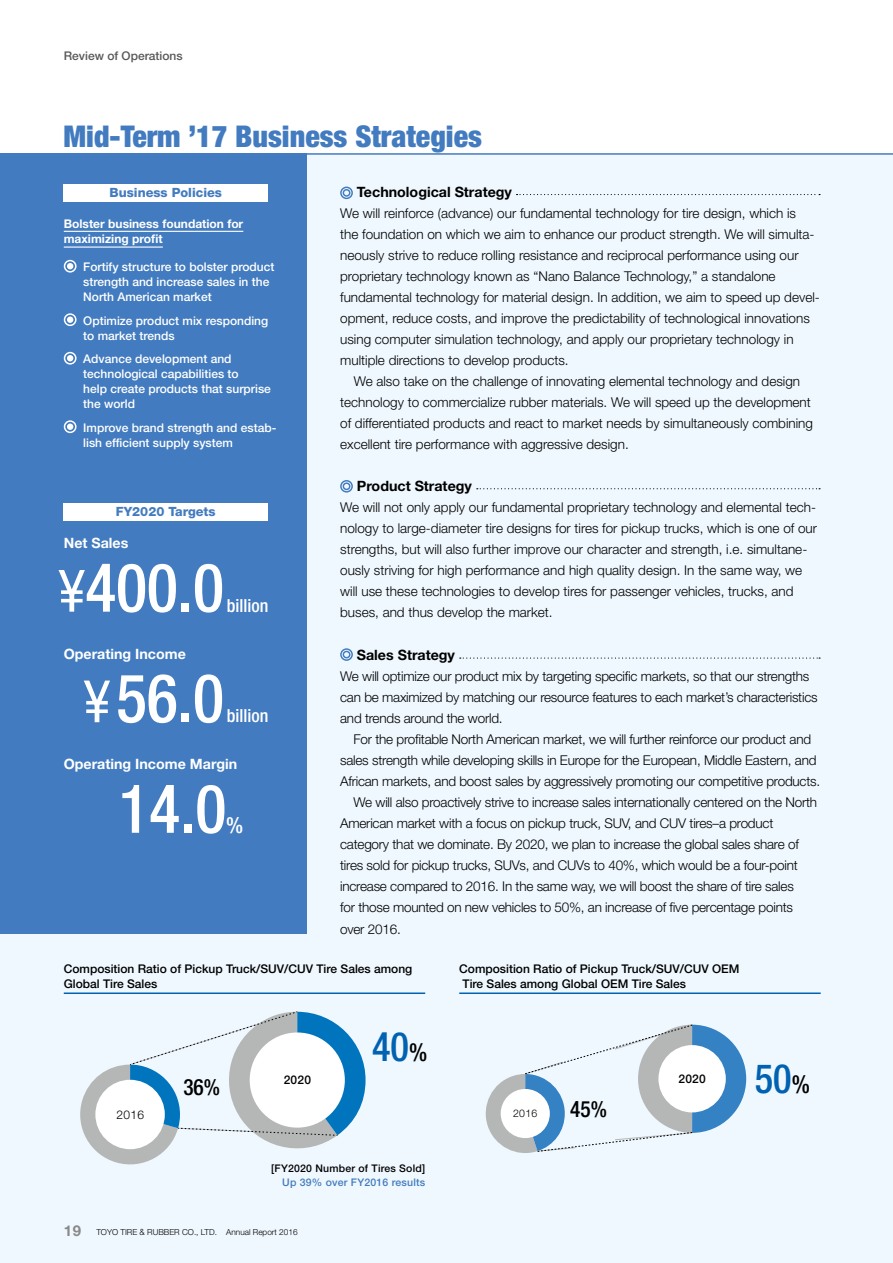
<style>
.page{position:relative;width:893px;height:1263px;background:#fff}
.page>*{position:absolute;margin:0;border:0;box-sizing:border-box;transform-origin:0 0}
.t1{font:500 condensed 67.5px "Helvetica Neue LT Std";color:#fff;scale:.95 1}
.t2{font:500 condensed 40.5px "Helvetica Neue LT Std";color:#0062b1;scale:.95 1}
.t3{font:900 condensed 30px "Helvetica Neue LT Std";color:#427bbf}
.t4{font:500 condensed 22.5px "Helvetica Neue LT Std";color:#000;scale:.95 1}
.t5{font:500 condensed 22.5px "Helvetica Neue LT Std";color:#fff}
.t6{font:500 condensed 18px "Helvetica Neue LT Std";color:#fff}
.t7{font:700 14.25px "Helvetica Neue LT Std";color:#000}
.t8{font:700 14.25px "Helvetica Neue LT Std";color:#fff}
.t9{font:300 13.5px/21px "Helvetica Neue LT Std";color:#000}
.t10{font:800 12.75px "Helvetica Neue LT Std";color:#427bbf}
.t11{font:500 12px/15px "Helvetica Neue LT Std";color:#fff}
.t12{font:500 12px/15px "Helvetica Neue LT Std";color:#000}
.t13{font:700 12px/15.8px "Helvetica Neue LT Std";color:#fff}
.t14{font:500 12px "Helvetica Neue LT Std";color:#595757}
.t15{font:300 12px "Helvetica Neue LT Std";color:#000}
.t16{font:500 10.5px "Helvetica Neue LT Std";letter-spacing:.02em;color:#000}
.t17{font:500 10.5px "Helvetica Neue LT Std";letter-spacing:.02em;color:#427bbf}
.t18{font:300 10.5px "Helvetica Neue LT Std";color:#000}
.t19{font:300 8.25px "Helvetica Neue LT Std";color:#000}
.s1{font-weight:400;font-size:60px}
.s2{font-size:25.2px;color:#000}
.s3{font-weight:700;font-size:15px;color:#898989}
.s4{font-size:8.7px}
</style>
<div class="page">
<div style="left:0;top:154px;width:893px;height:1109px;background:#eff8fe"></div>
<div style="left:0;top:153px;width:306px;height:781px;background:#427bbf"></div>
<hr style="left:64px;top:231px;width:179px;height:1px;background:#fff">
<hr style="left:64px;top:246px;width:99px;height:2px;background:#fff">
<div style="left:64px;top:260px;width:13px;height:13px;border:2px solid #fff;border-radius:50%"></div>
<svg style="left:67px;top:263px;width:6px;height:6px"></svg>
<div style="left:64px;top:313px;width:13px;height:13px;border:2px solid #fff;border-radius:50%"></div>
<div style="left:67px;top:316px;width:6px;height:7px;background:#fff;border-radius:50%"></div>
<div style="left:64px;top:352px;width:13px;height:13px;border:2px solid #fff;border-radius:50%"></div>
<svg style="left:67px;top:355px;width:6px;height:6px"></svg>
<div style="left:64px;top:420px;width:13px;height:13px;border:2px solid #fff;border-radius:50%"></div>
<div style="left:67px;top:423px;width:6px;height:7px;background:#fff;border-radius:50%"></div>
<div style="left:64px;top:185px;width:204px;height:17px;background:#fff"></div>
<div style="left:64px;top:504px;width:204px;height:17px;background:#fff"></div>
<hr style="left:64px;top:153px;width:829px;height:2px;background:#427bbf">
<div style="left:343px;top:189px;width:7px;height:8px;border:1px solid #427bbf;border-radius:50%"></div>
<div style="left:340px;top:187px;width:13px;height:12px;border:1px solid #427bbf;border-radius:50%"></div>
<div style="left:343px;top:482px;width:7px;height:8px;border:1px solid #427bbf;border-radius:50%"></div>
<div style="left:340px;top:480px;width:13px;height:13px;border:1px solid #427bbf;border-radius:50%"></div>
<div style="left:343px;top:651px;width:7px;height:7px;border:1px solid #427bbf;border-radius:50%"></div>
<div style="left:340px;top:648px;width:13px;height:13px;border:1px solid #427bbf;border-radius:50%"></div>
<hr style="left:459px;top:992px;width:362px;height:2px;background:#0062b1">
<hr style="left:64px;top:992px;width:361px;height:2px;background:#0062b1">
<svg style="left:80px;top:1011px;width:286px;height:154px"></svg>
<svg style="left:477px;top:488px;width:343px;height:1px"></svg>
<svg style="left:517px;top:194px;width:303px;height:1px"></svg>
<svg style="left:460px;top:657px;width:360px;height:2px"></svg>
<svg style="left:485px;top:1024px;width:261px;height:129px"></svg>
<p class="t14" style="left:64px;top:48px;width:120px">Review of Operations</p>
<h3 class="t3" style="left:64px;top:118px;width:420px">Mid-Term ’17 Business Strategies</h3>
<p class="t7" style="left:357px;top:183px;width:157px">Technological Strategy</p>
<p class="t9" style="left:340px;top:202px;width:481px">We will reinforce (advance) our fundamental technology for tire design, which is<br>the foundation on which we aim to enhance our product strength. We will simulta&shy;neously strive to reduce rolling resistance and reciprocal performance using our proprietary technology known as “Nano Balance Technology,” a standalone fundamental technology for material design. In addition, we aim to speed up devel&shy;opment, reduce costs, and improve the predictability of technological innovations using computer simulation technology, and apply our proprietary technology in multiple directions to develop products.</p>
<p class="t9" style="left:340px;top:371px;width:474px;text-indent:14px">We also take on the challenge of innovating elemental technology and design technology to commercialize rubber materials. We will speed up the development of differentiated products and react to market needs by simultaneously combining excellent tire performance with aggressive design.</p>
<p class="t7" style="left:357px;top:477px;width:117px">Product Strategy</p>
<p class="t9" style="left:340px;top:497px;width:478px">We will not only apply our fundamental proprietary technology and elemental tech&shy;nology to large-diameter tire designs for tires for pickup trucks, which is one of our strengths, but will also further improve our character and strength, i.e. simultane&shy;ously striving for high performance and high quality design. In the same way, we will use these technologies to develop tires for passenger vehicles, trucks, and buses, and thus develop the market.</p>
<p class="t7" style="left:357px;top:646px;width:100px">Sales Strategy</p>
<p class="t9" style="left:340px;top:665px;width:479px">We will optimize our product mix by targeting specific markets, so that our strengths can be maximized by matching our resource features to each market’s characteristics and trends around the world.</p>
<p class="t9" style="left:353px;top:728px;width:459px">For the profitable North American market, we will further reinforce our product and</p>
<p class="t9" style="left:340px;top:749px;width:478px">sales strength while developing skills in Europe for the European, Middle Eastern, and</p>
<p class="t9" style="left:340px;top:770px;width:481px">African markets, and boost sales by aggressively promoting our competitive products.</p>
<p class="t9" style="left:353px;top:791px;width:465px">We will also proactively strive to increase sales internationally centered on the North</p>
<p class="t9" style="left:340px;top:812px;width:435px">American market with a focus on pickup truck, SUV, and CUV tires–a product</p>
<p class="t9" style="left:340px;top:833px;width:460px">category that we dominate. By 2020, we plan to increase the global sales share of</p>
<p class="t9" style="left:340px;top:854px;width:459px">tires sold for pickup trucks, SUVs, and CUVs to 40%, which would be a four-point</p>
<p class="t9" style="left:340px;top:875px;width:455px">increase compared to 2016. In the same way, we will boost the share of tire sales</p>
<p class="t9" style="left:340px;top:896px;width:454px">for those mounted on new vehicles to 50%, an increase of five percentage points</p>
<p class="t9" style="left:340px;top:919px;width:62px">over 2016.</p>
<p class="t12" style="left:459px;top:961px;width:282px">Composition Ratio of Pickup Truck/SUV/CUV OEM<br>Tire Sales among Global OEM Tire Sales</p>
<p class="t10" style="left:110px;top:185px;width:114px">Business Policies</p>
<p class="t13" style="left:64px;top:215px;width:181px">Bolster business foundation for maximizing profit</p>
<p class="t11" style="left:83px;top:259px;width:193px">Fortify structure to bolster product strength and increase sales in the<br>North American market</p>
<p class="t11" style="left:83px;top:313px;width:186px">Optimize product mix responding to market trends</p>
<p class="t11" style="left:83px;top:351px;width:189px">Advance development and technological capabilities to<br>help create products that surprise the world</p>
<p class="t11" style="left:83px;top:420px;width:195px">Improve brand strength and estab&shy;lish efficient supply system</p>
<p class="t10" style="left:116px;top:504px;width:101px">FY2020 Targets</p>
<p class="t8" style="left:64px;top:534px;width:66px">Net Sales</p>
<h1 class="t1" style="left:58px;top:547px;width:176px"><span class="s1">¥</span>400.0</h1>
<h3 class="t6" style="left:227px;top:594px;width:43px">billion</h3>
<p class="t8" style="left:64px;top:645px;width:124px">Operating Income</p>
<h1 class="t1" style="left:83px;top:658px;width:150px"><span class="s1">¥</span>56.0</h1>
<h3 class="t6" style="left:227px;top:705px;width:43px">billion</h3>
<p class="t8" style="left:64px;top:755px;width:175px">Operating Income Margin</p>
<h1 class="t1" style="left:119px;top:768px;width:115px">14.0</h1>
<h3 class="t5" style="left:226px;top:811px;width:19px">%</h3>
<p class="t12" style="left:64px;top:961px;width:350px">Composition Ratio of Pickup Truck/SUV/CUV Tire Sales among<br>Global Tire Sales</p>
<p class="t15" style="left:117px;top:1107px;width:29px">2016</p>
<h3 class="t4" style="left:183px;top:1074px;width:40px">36%</h3>
<p class="t12" style="left:284px;top:1072px;width:29px">2020</p>
<h2 class="t2" style="left:372px;top:1023px;width:60px">40<span class="s2">%</span></h2>
<p class="t16" style="left:271px;top:1162px;width:155px">[FY2020 Number of Tires Sold]</p>
<p class="t17" style="left:282px;top:1176px;width:144px">Up 39% over FY2016 results</p>
<p class="t19" style="left:64px;top:1226px;width:235px"><span class="s3">19</span> TOYO TIRE <span class="s4">&amp;</span> RUBBER CO., LTD. Annual Report 2016</p>
<p class="t18" style="left:513px;top:1107px;width:25px">2016</p>
<h3 class="t4" style="left:570px;top:1095px;width:40px">45%</h3>
<p class="t12" style="left:678px;top:1071px;width:29px">2020</p>
<h2 class="t2" style="left:755px;top:1054px;width:60px">50<span class="s2">%</span></h2>
</div>
